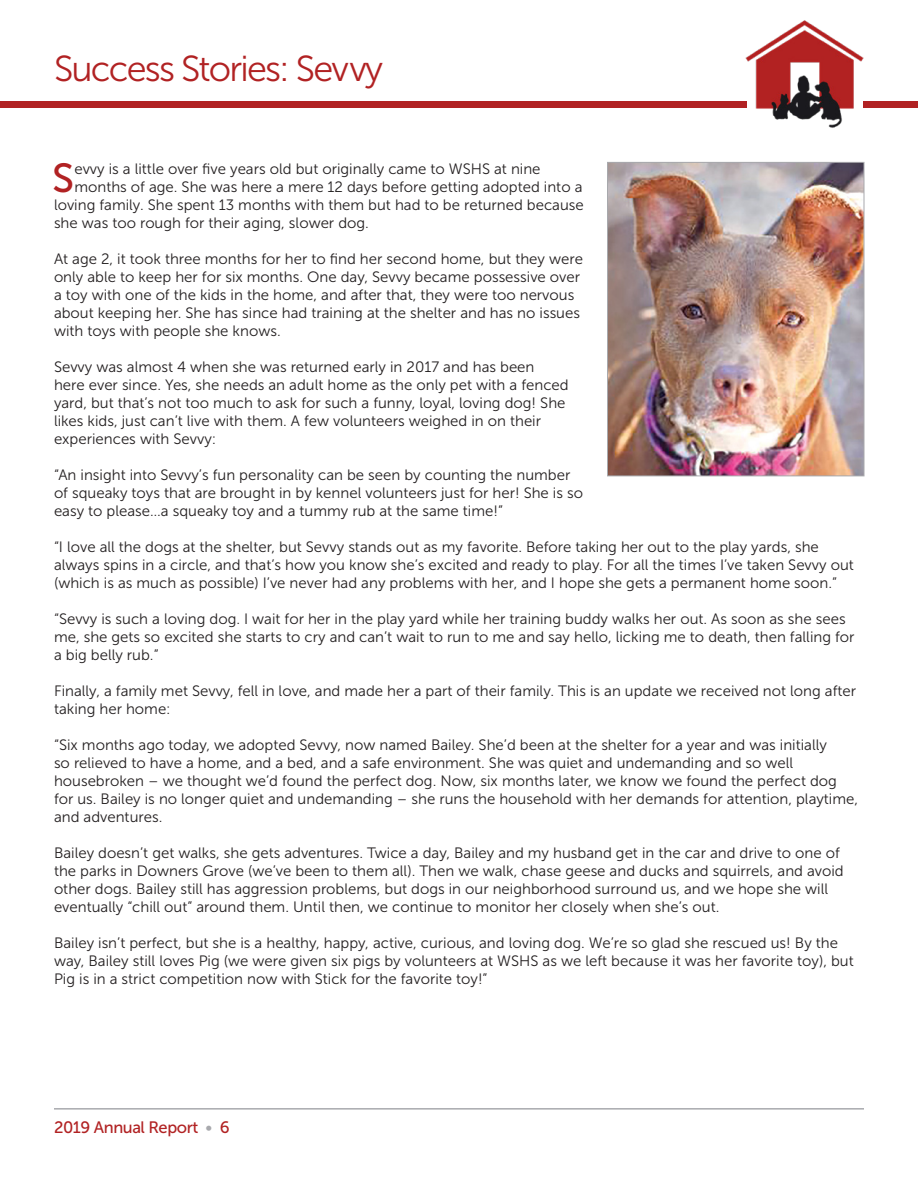
<style>
.page{position:relative;width:918px;height:1188px;background:#fff}
.page>*{position:absolute;margin:0;border:0;box-sizing:border-box;transform-origin:0 0}
.t1{font:40.5px "Museo Sans 500";color:#b12223}
.t2{font:36px "Museo Sans 300";letter-spacing:-.05em;color:#b12223}
.t3{font:16.5px "Museo Sans 500";letter-spacing:-.025em;color:#b12223}
.t4{font:15px/18px "Museo Sans 300";color:#231f20}
.s1{color:#a8a9ad}
</style>
<div class="page">
<div style="left:0;top:102px;width:746px;height:6px;background:#b12223"></div>
<div style="left:864px;top:102px;width:54px;height:6px;background:#b12223"></div>
<img style="left:745px;top:20px;width:120px;height:108px">
<hr style="left:54px;top:1108px;width:810px;height:2px;background:#a8a9ad">
<img style="left:609px;top:164px;width:253px;height:310px">
<div style="left:607px;top:162px;width:257px;height:314px;border:1px solid #a8a9ad"></div>
<p class="t2" style="left:54px;top:49px;width:331px">Success Stories: Sevvy</p>
<p class="t1" style="left:52px;top:155px;width:24px">S</p>
<p class="t4" style="left:74px;top:160px;width:468px">evvy is a little over five years old but originally came to WSHS at nine</p>
<p class="t4" style="left:74px;top:178px;width:510px">months of age. She was here a mere 12 days before getting adopted into a</p>
<p class="t4" style="left:54px;top:196px;width:531px">loving family. She spent 13 months with them but had to be returned because</p>
<p class="t4" style="left:54px;top:214px;width:316px">she was too rough for their aging, slower dog.</p>
<p class="t4" style="left:54px;top:250px;width:530px">At age 2, it took three months for her to find her second home, but they were only able to keep her for six months. One day, Sevvy became possessive over a toy with one of the kids in the home, and after that, they were too nervous about keeping her. She has since had training at the shelter and has no issues with toys with people she knows.</p>
<p class="t4" style="left:54px;top:358px;width:516px">Sevvy was almost 4 when she was returned early in 2017 and has been here ever since. Yes, she needs an adult home as the only pet with a fenced yard, but that’s not too much to ask for such a funny, loyal, loving dog! She likes kids, just can’t live with them. A few volunteers weighed in on their experiences with Sevvy:</p>
<p class="t4" style="left:54px;top:466px;width:531px">“An insight into Sevvy’s fun personality can be seen by counting the number of squeaky toys that are brought in by kennel volunteers just for her! She is so easy to please…a squeaky toy and a tummy rub at the same time!”</p>
<p class="t4" style="left:54px;top:538px;width:801px">“I love all the dogs at the shelter, but Sevvy stands out as my favorite. Before taking her out to the play yards, she always spins in a circle, and that’s how you know she’s excited and ready to play. For all the times I’ve taken Sevvy out (which is as much as possible) I’ve never had any problems with her, and I hope she gets a permanent home soon.”</p>
<p class="t4" style="left:54px;top:610px;width:802px">“Sevvy is such a loving dog. I wait for her in the play yard while her training buddy walks her out. As soon as she sees me, she gets so excited she starts to cry and can’t wait to run to me and say hello, licking me to death, then falling for a big belly rub.”</p>
<p class="t4" style="left:54px;top:682px;width:804px">Finally, a family met Sevvy, fell in love, and made her a part of their family. This is an update we received not long after taking her home:</p>
<p class="t4" style="left:54px;top:736px;width:806px">“Six months ago today, we adopted Sevvy, now named Bailey. She’d been at the shelter for a year and was initially<br>so relieved to have a home, and a bed, and a safe environment. She was quiet and undemanding and so well housebroken – we thought we’d found the perfect dog. Now, six months later, we know we found the perfect dog for us. Bailey is no longer quiet and undemanding – she runs the household with her demands for attention, playtime, and adventures.</p>
<p class="t4" style="left:54px;top:844px;width:791px">Bailey doesn’t get walks, she gets adventures. Twice a day, Bailey and my husband get in the car and drive to one of the parks in Downers Grove (we’ve been to them all). Then we walk, chase geese and ducks and squirrels, and avoid other dogs. Bailey still has aggression problems, but dogs in our neighborhood surround us, and we hope she will eventually “chill out” around them. Until then, we continue to monitor her closely when she’s out.</p>
<p class="t4" style="left:54px;top:934px;width:801px">Bailey isn’t perfect, but she is a healthy, happy, active, curious, and loving dog. We’re so glad she rescued us! By the way, Bailey still loves Pig (we were given six pigs by volunteers at WSHS as we left because it was her favorite toy), but<br>Pig is in a strict competition now with Stick for the favorite toy!”</p>
<p class="t3" style="left:54px;top:1119px;width:177px">2019 Annual Report <span class="s1">•</span> 6</p>
</div>
